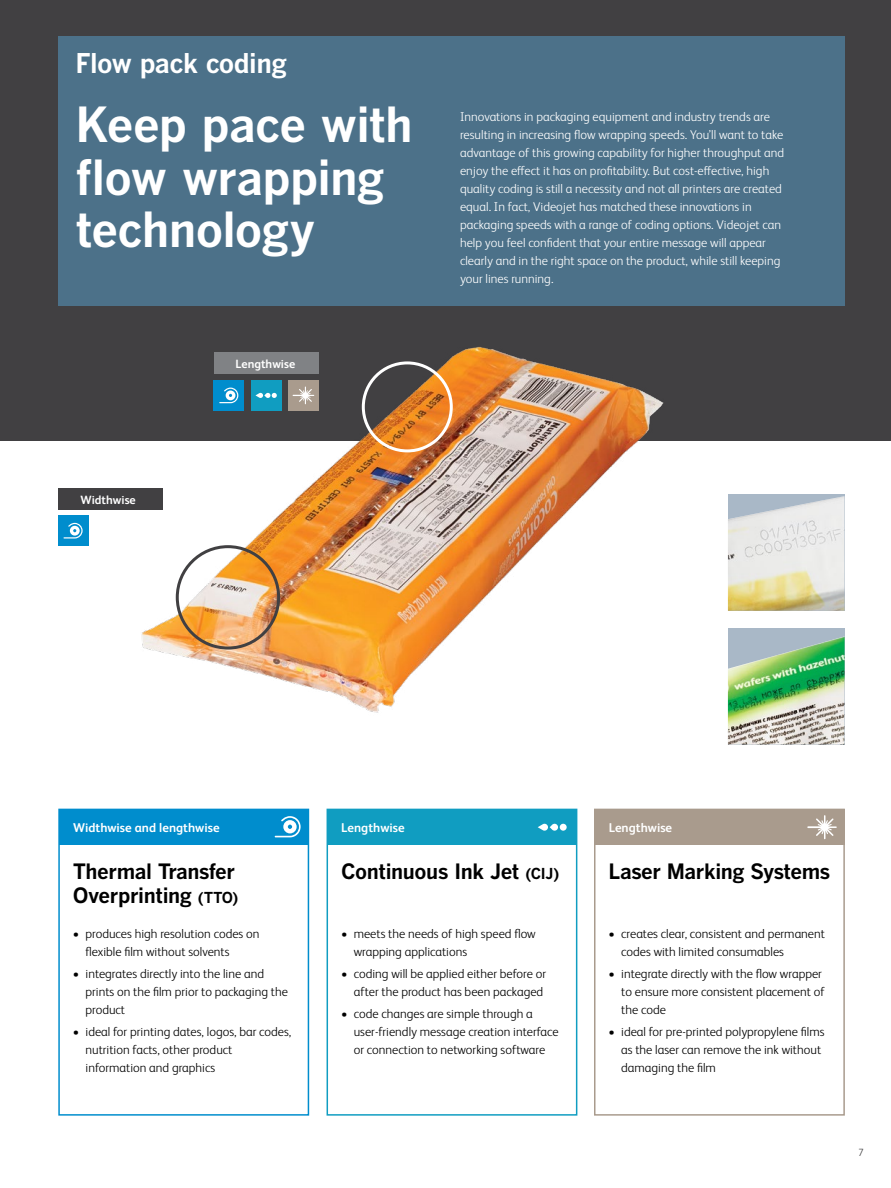
<style>
.page{position:relative;width:891px;height:1188px;background:#fff}
.page>*{position:absolute;margin:0;border:0;box-sizing:border-box;transform-origin:0 0}
.t1{font:700 48px/52.5px "Benton Gothic";letter-spacing:-.02em;color:#fff}
.t2{font:700 27px "Benton Gothic";letter-spacing:-.02em;color:#fff}
.t3{font:700 21px/24px "Benton Gothic";letter-spacing:-.02em;color:#000}
.t4{font:300 12.75px/18px "FS Albert Pro";color:#000}
.t5{font:300 12.75px/18px "FS Albert Pro";color:#fff}
.t6{font:700 12.75px "FS Albert Pro";color:#fff}
.t7{font:700 12px "FS Albert Pro";color:#fff}
.t8{font:300 10.5px "FS Albert Pro";color:#414042}
.s1{font-size:15px}
</style>
<div class="page">
<div style="left:0;top:0;width:891px;height:441px;background:#414042"></div>
<div style="left:58px;top:36px;width:787px;height:270px;background:#4c7189"></div>
<img style="left:136px;top:346px;width:528px;height:367px">
<div style="left:176px;top:545px;width:104px;height:105px;border:3px solid #414042;border-radius:50%"></div>
<div style="left:362px;top:361px;width:91px;height:91px;border:3px solid #fff;border-radius:50%"></div>
<div style="left:58px;top:489px;width:105px;height:21px;background:#414042"></div>
<div style="left:58px;top:515px;width:30px;height:31px;background:#008dcd"></div>
<svg style="left:64px;top:523px;width:19px;height:16px"></svg>
<div style="left:251px;top:380px;width:30px;height:31px;background:#109dc1"></div>
<svg style="left:255px;top:393px;width:22px;height:5px"></svg>
<div style="left:288px;top:380px;width:31px;height:31px;background:#a99b8d"></div>
<svg style="left:293px;top:387px;width:21px;height:17px"></svg>
<div style="left:214px;top:353px;width:105px;height:21px;background:#808285"></div>
<div style="left:214px;top:380px;width:30px;height:31px;background:#008dcd"></div>
<svg style="left:219px;top:388px;width:19px;height:15px"></svg>
<div style="left:58px;top:809px;width:251px;height:307px;border:2px solid #008dcd"></div>
<div style="left:327px;top:809px;width:250px;height:307px;border:2px solid #109dc1"></div>
<div style="left:594px;top:809px;width:251px;height:307px;border:2px solid #a99b8d"></div>
<div style="left:59px;top:809px;width:250px;height:36px;background:#008dcd"></div>
<div style="left:327px;top:809px;width:250px;height:36px;background:#109dc1"></div>
<div style="left:595px;top:809px;width:250px;height:36px;background:#a99b8d"></div>
<svg style="left:275px;top:816px;width:26px;height:21px"></svg>
<div style="left:560px;top:824px;width:7px;height:7px;background:#fff;border-radius:50%"></div>
<svg style="left:538px;top:824px;width:20px;height:7px"></svg>
<svg style="left:807px;top:815px;width:30px;height:24px"></svg>
<div style="left:728px;top:628px;width:117px;height:117px;background:#a9b8c7"></div>
<img style="left:728px;top:636px;width:117px;height:109px">
<img style="left:728px;top:496px;width:117px;height:115px">
<h2 class="t2" style="left:76px;top:47px;width:213px">Flow pack coding</h2>
<h1 class="t1" style="left:76px;top:100px;width:339px">Keep pace with flow wrapping technology</h1>
<p class="t7" style="left:81px;top:491px;width:57px">Widthwise</p>
<p class="t7" style="left:236px;top:355px;width:61px">Lengthwise</p>
<p class="t5" style="left:460px;top:107px;width:326px">Innovations in packaging equipment and industry trends are resulting in increasing flow wrapping speeds. You’ll want to take advantage of this growing capability for higher throughput and enjoy the effect it has on profitability. But cost-effective, high quality coding is still a necessity and not all printers are created equal. In fact, Videojet has matched these innovations in packaging speeds with a range of coding options. Videojet can help you feel confident that your entire message will appear clearly and in the right space on the product, while still keeping your lines running.</p>
<p class="t6" style="left:73px;top:819px;width:148px">Widthwise and lengthwise</p>
<p class="t6" style="left:341px;top:819px;width:65px">Lengthwise</p>
<p class="t6" style="left:609px;top:819px;width:65px">Lengthwise</p>
<h3 class="t3" style="left:73px;top:859px;width:167px">Thermal Transfer<br>Overprinting <span class="s1">(TTO)</span></h3>
<p class="t4" style="left:86px;top:923px;width:175px;text-indent:-13px">• produces high resolution codes on flexible film without solvents</p>
<p class="t4" style="left:86px;top:964px;width:204px;text-indent:-13px">• integrates directly into the line and prints on the film prior to packaging the product</p>
<p class="t4" style="left:86px;top:1022px;width:207px;text-indent:-13px">• ideal for printing dates, logos, bar codes, nutrition facts, other product information and graphics</p>
<h3 class="t3" style="left:341px;top:859px;width:220px">Continuous Ink Jet <span class="s1">(CIJ)</span></h3>
<p class="t4" style="left:354px;top:923px;width:184px;text-indent:-13px">• meets the needs of high speed flow wrapping applications</p>
<p class="t4" style="left:341px;top:964px;width:207px;text-align:right">• coding will be applied either before or after the product has been packaged</p>
<p class="t4" style="left:354px;top:1004px;width:207px;text-indent:-13px">• code changes are simple through a user-friendly message creation interface or connection to networking software</p>
<h3 class="t3" style="left:608px;top:859px;width:223px">Laser Marking Systems</h3>
<p class="t4" style="left:621px;top:923px;width:205px;text-indent:-13px">• creates clear, consistent and permanent codes with limited consumables</p>
<p class="t4" style="left:621px;top:964px;width:205px;text-indent:-13px">• integrate directly with the flow wrapper to ensure more consistent placement of the code</p>
<p class="t4" style="left:621px;top:1022px;width:205px;text-indent:-13px">• ideal for pre-printed polypropylene films as the laser can remove the ink without damaging the film</p>
<p class="t8" style="left:858px;top:1145px;width:7px">7</p>
</div>
